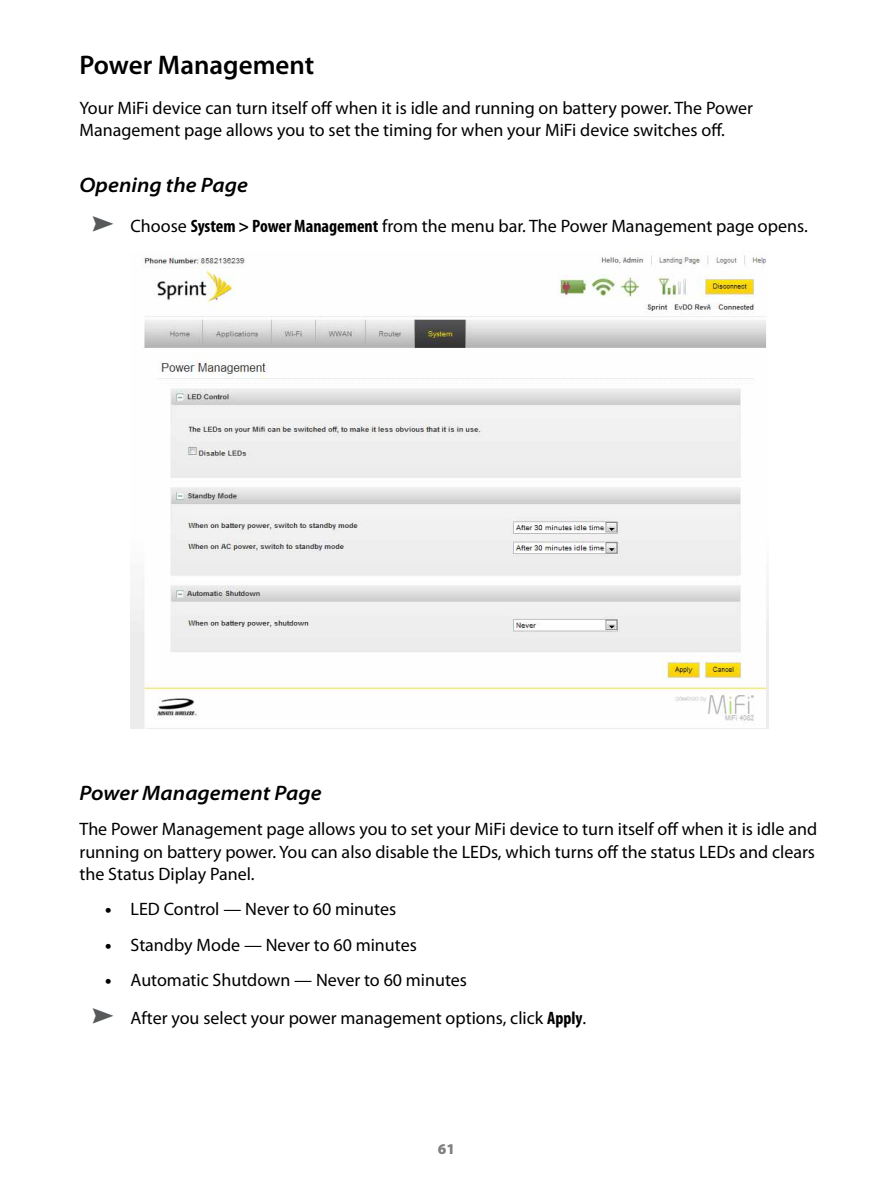
<style>
.page{position:relative;width:893px;height:1188px;background:#fff}
.page>*{position:absolute;margin:0;border:0;box-sizing:border-box;transform-origin:0 0}
.t1{font:600 27px "Myriad Pro";color:#000}
.t2{font:italic 600 semi-expanded 21px "Myriad Pro";color:#000}
.t3{font:18px/22.5px "Myriad Pro";color:#000}
.t4{font:900 15px "Myriad Pro";color:#808080}
.s1{color:#58595b}
.s2{font-weight:700;font-stretch:condensed}
</style>
<div class="page">
<img style="left:131px;top:252px;width:637px;height:477px">
<h1 class="t1" style="left:80px;top:48px;width:236px">Power Management</h1>
<p class="t3" style="left:80px;top:96px;width:675px">Your MiFi device can turn itself off when it is idle and running on battery power. The Power<br>Management page allows you to set the timing for when your MiFi device switches off.</p>
<p class="t2" style="left:80px;top:174px;width:170px">Opening the Page</p>
<p class="t3" style="left:92px;top:214px;width:717px"><span class="s1">➤</span> Choose <span class="s2">System &gt; Power Management</span> from the menu bar. The Power Management page opens.</p>
<p class="t2" style="left:80px;top:781px;width:244px">Power Management Page</p>
<p class="t3" style="left:80px;top:818px;width:739px;text-align:justify">The Power Management page allows you to set your MiFi device to turn itself off when it is idle and running on battery power. You can also disable the LEDs, which turns off the status LEDs and clears the Status Diplay Panel.</p>
<p class="t3" style="left:105px;top:898px;width:293px">• LED Control — Never to 60 minutes</p>
<p class="t3" style="left:105px;top:933px;width:313px">• Standby Mode — Never to 60 minutes</p>
<p class="t3" style="left:92px;top:960px;width:496px;line-height:38.5px;text-indent:13px">• Automatic Shutdown — Never to 60 minutes<br><span class="s1">➤</span> After you select your power management options, click <span class="s2">Apply</span>.</p>
<p class="t4" style="left:438px;top:1140px;width:19px">61</p>
</div>
